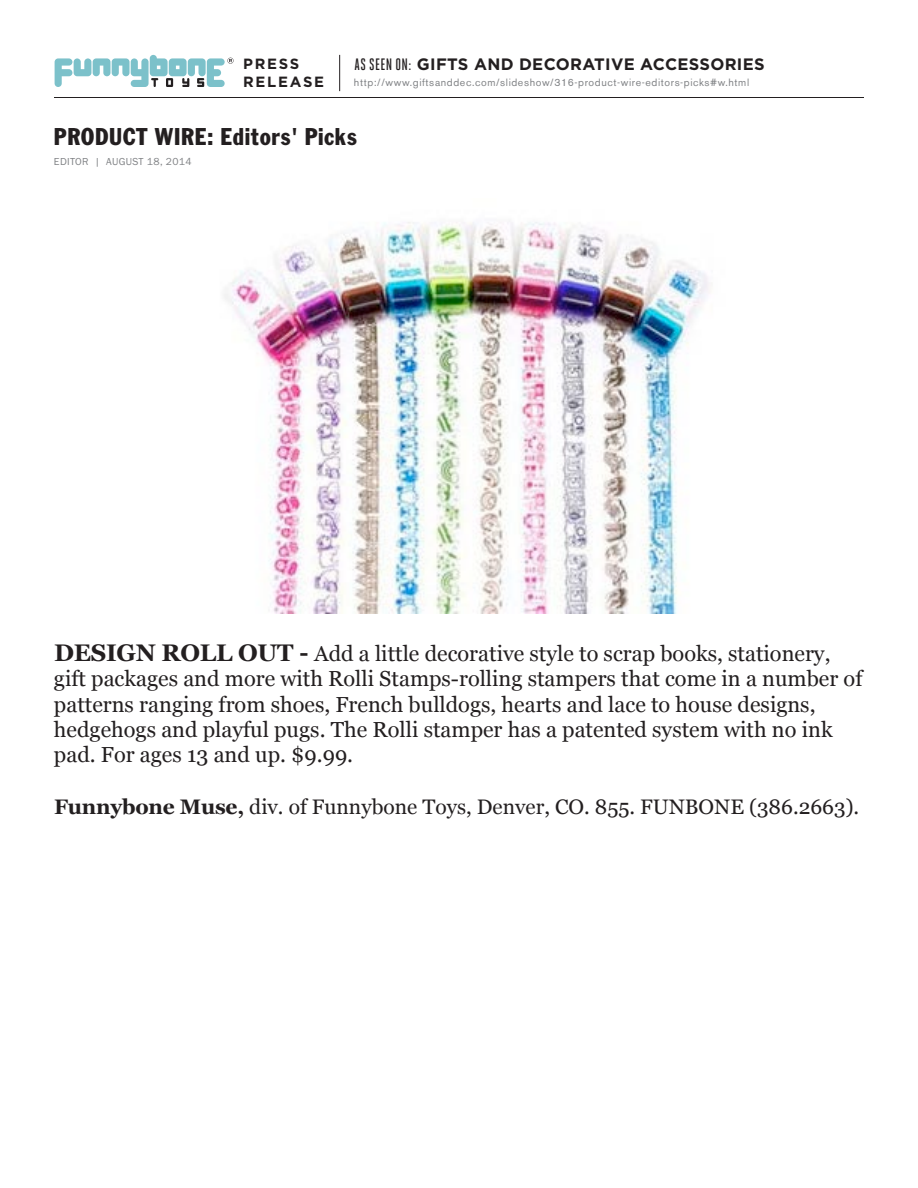
<style>
.page{position:relative;width:918px;height:1188px;background:#fff}
.page>*{position:absolute;margin:0;border:0;box-sizing:border-box;transform-origin:0 0}
.t1{font:condensed 25.5px "Franklin Gothic";letter-spacing:.02em;color:#231f20}
.t2{font:21.75px/25.5px "Georgia";color:#231f20}
.t3{font:21px "Georgia";color:#231f20}
.t4{font:700 16.5px "Gotham";letter-spacing:.02em;color:#231f20}
.t5{font:700 14.85px/17.7px "Gotham";letter-spacing:.12em;color:#231f20}
.t6{font:10.5px "Akzidenz Grotesk BE";letter-spacing:.055em;color:#808285}
.t7{font:10.5px "Franklin Gothic URW Boo";letter-spacing:.03em;color:#808285}
.s1{font-family:"Heroic Condensed";font-weight:500}
.s2{font-weight:700;font-size:24px}
.s3{font-weight:700}
</style>
<div class="page">
<hr style="left:54px;top:97px;width:810px;height:1px;background:#231f20">
<svg style="left:55px;top:55px;width:179px;height:32px"></svg>
<hr style="left:339px;top:55px;width:1px;height:36px;background:#231f20">
<img style="left:224px;top:222px;width:485px;height:392px">
<p class="t5" style="left:243px;top:54px;width:83px">PRESS<br>RELEASE</p>
<p class="t4" style="left:355px;top:55px;width:412px"><span class="s1">AS SEEN ON:</span> GIFTS AND DECORATIVE ACCESSORIES</p>
<p class="t6" style="left:354px;top:76px;width:397px">http://www.giftsanddec.com/slideshow/316-product-wire-editors-picks#w.html</p>
<p class="t1" style="left:54px;top:120px;width:305px">PRODUCT WIRE: Editors' Picks</p>
<p class="t7" style="left:54px;top:155px;width:139px">EDITOR | AUGUST 18, 2014</p>
<p class="t2" style="left:54px;top:639px;width:810px"><span class="s2">DESIGN ROLL OUT -</span> Add a little decorative style to scrap books, stationery, gift packages and more with Rolli Stamps-rolling stampers that come in a number of patterns ranging from shoes, French bulldogs, hearts and lace to house designs, hedgehogs and playful pugs. The Rolli stamper has a patented system with no ink pad. For ages 13 and up. $9.99.</p>
<p class="t3" style="left:54px;top:791px;width:807px"><span class="s3">Funnybone Muse,</span> div. of Funnybone Toys, Denver, CO. 855. FUNBONE (386.2663).</p>
</div>
